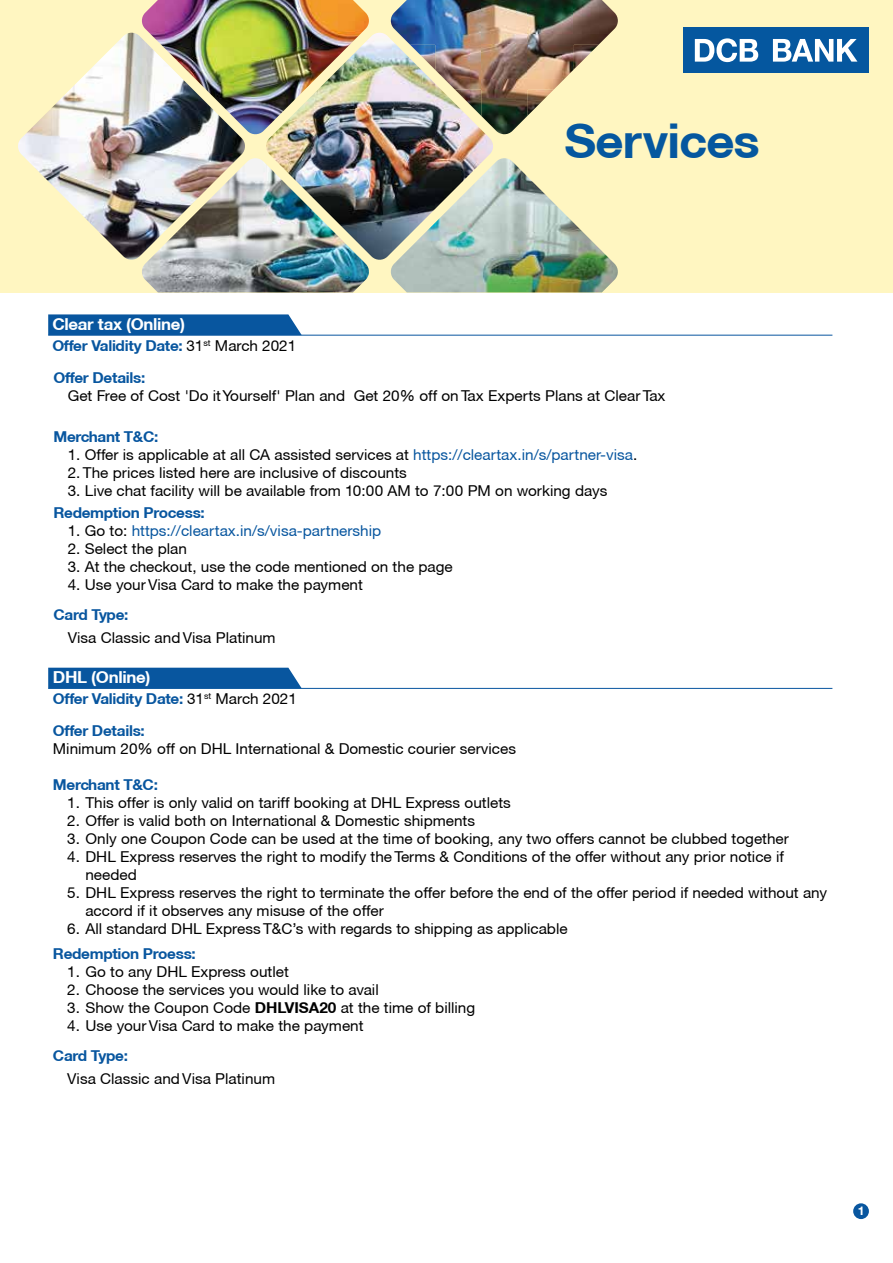
<style>
.page{position:relative;width:893px;height:1263px;background:#fff}
.page>*{position:absolute;margin:0;border:0;box-sizing:border-box;transform-origin:0 0}
.t1{font:700 48px "Helvetica Neue CE";letter-spacing:-.02em;color:#05579f}
.t2{font:700 16.5px "Helvetica Neue CE";letter-spacing:-.02em;color:#fff}
.t3{font:15px/18px "Helvetica Neue CE";color:#000}
.t4{font:700 15px/31.8px "Helvetica Neue CE";letter-spacing:-.02em;color:#08569f}
.t5{font:15px "Helvetica Neue CE";color:#08569f}
.t6{font:700 12px "Helvetica Neue CE";color:#fff}
.s1{font-weight:400;color:#000}
.s2{color:#08569f}
.s3{color:#000}
.s4{font-weight:700}
</style>
<div class="page">
<hr style="left:48px;top:335px;width:784px;height:1px;background:#08569f">
<div style="left:48px;top:668px;width:254px;height:20px;background:#08569f"></div>
<hr style="left:48px;top:688px;width:784px;height:1px;background:#08569f">
<div style="left:853px;top:1203px;width:16px;height:16px;background:#08569f;border-radius:50%"></div>
<svg style="left:48px;top:314px;width:254px;height:21px;background:#145ea3"></svg>
<div style="left:0;top:0;width:893px;height:292px;background:#fff6c1"></div>
<div style="left:683px;top:28px;width:186px;height:45px;background:#05579f"></div>
<svg style="left:695px;top:38px;width:163px;height:24px"></svg>
<img style="left:391px;top:0;width:227px;height:45px">
<img style="left:494px;top:45px;width:79px;height:44px">
<img style="left:573px;top:45px;width:25px;height:25px">
<img style="left:494px;top:89px;width:33px;height:45px">
<img style="left:527px;top:89px;width:27px;height:27px">
<img style="left:142px;top:0;width:227px;height:135px">
<img style="left:142px;top:158px;width:227px;height:134px">
<img style="left:391px;top:158px;width:227px;height:134px">
<img style="left:265px;top:33px;width:229px;height:228px">
<img style="left:18px;top:33px;width:228px;height:228px">
<h1 class="t1" style="left:565px;top:111px;width:197px">Services</h1>
<p class="t2" style="left:52px;top:314px;width:134px">Clear tax (Online)</p>
<p class="t4" style="left:52px;top:330px;width:245px">Offer Validity Date: <span class="s1">31</span><sup>st</sup> <span class="s1">March 2021<br></span>Offer Details:</p>
<p class="t3" style="left:68px;top:387px;width:599px">Get Free of Cost 'Do it Yourself' Plan and Get 20% off on Tax Experts Plans at Clear Tax</p>
<p class="t4" style="left:53px;top:421px;width:106px">Merchant T&amp;C:</p>
<p class="t3" style="left:68px;top:445px;width:571px">1. Offer is applicable at all CA assisted services at <span class="s2">https://cleartax.in/s/partner-visa</span>.</p>
<p class="t3" style="left:68px;top:463px;width:341px">2. The prices listed here are inclusive of discounts</p>
<p class="t3" style="left:68px;top:481px;width:541px">3. Live chat facility will be available from 10:00 AM to 7:00 PM on working days</p>
<p class="t4" style="left:53px;top:497px;width:153px">Redemption Process:</p>
<p class="t5" style="left:68px;top:522px;width:315px"><span class="s3">1. Go to:</span> https://cleartax.in/s/visa-partnership</p>
<p class="t3" style="left:68px;top:540px;width:121px">2. Select the plan</p>
<p class="t3" style="left:68px;top:558px;width:387px">3. At the checkout, use the code mentioned on the page</p>
<p class="t3" style="left:68px;top:576px;width:297px">4. Use your Visa Card to make the payment</p>
<p class="t4" style="left:53px;top:599px;width:76px">Card Type:</p>
<p class="t3" style="left:68px;top:628px;width:209px">Visa Classic and Visa Platinum</p>
<p class="t2" style="left:53px;top:667px;width:99px">DHL (Online)</p>
<p class="t4" style="left:53px;top:683px;width:245px">Offer Validity Date: <span class="s1">31</span><sup>st</sup> <span class="s1">March 2021</span></p>
<p class="t4" style="left:53px;top:715px;width:93px">Offer Details:</p>
<p class="t3" style="left:53px;top:739px;width:465px">Minimum 20% off on DHL International &amp; Domestic courier services</p>
<p class="t4" style="left:53px;top:769px;width:106px">Merchant T&amp;C:</p>
<p class="t3" style="left:67px;top:793px;width:445px">1. This offer is only valid on tariff booking at DHL Express outlets</p>
<p class="t3" style="left:67px;top:811px;width:409px">2. Offer is valid both on International &amp; Domestic shipments</p>
<p class="t3" style="left:67px;top:829px;width:723px">3. Only one Coupon Code can be used at the time of booking, any two offers cannot be clubbed together</p>
<p class="t3" style="left:85px;top:847px;width:700px;text-indent:-18px">4. DHL Express reserves the right to modify the Terms &amp; Conditions of the offer without any prior notice if needed</p>
<p class="t3" style="left:85px;top:883px;width:743px;text-indent:-18px">5. DHL Express reserves the right to terminate the offer before the end of the offer period if needed without any accord if it observes any misuse of the offer</p>
<p class="t3" style="left:67px;top:919px;width:502px">6. All standard DHL Express T&amp;C’s with regards to shipping as applicable</p>
<p class="t4" style="left:53px;top:938px;width:144px">Redemption Proess:</p>
<p class="t3" style="left:67px;top:963px;width:223px">1. Go to any DHL Express outlet</p>
<p class="t3" style="left:67px;top:981px;width:313px">2. Choose the services you would like to avail</p>
<p class="t3" style="left:67px;top:999px;width:410px">3. Show the Coupon Code <span class="s4">DHLVISA20</span> at the time of billing</p>
<p class="t3" style="left:67px;top:1017px;width:298px">4. Use your Visa Card to make the payment</p>
<p class="t4" style="left:53px;top:1040px;width:76px">Card Type:</p>
<p class="t3" style="left:67px;top:1069px;width:209px">Visa Classic and Visa Platinum</p>
<p class="t6" style="left:858px;top:1203px;width:8px">1</p>
</div>
